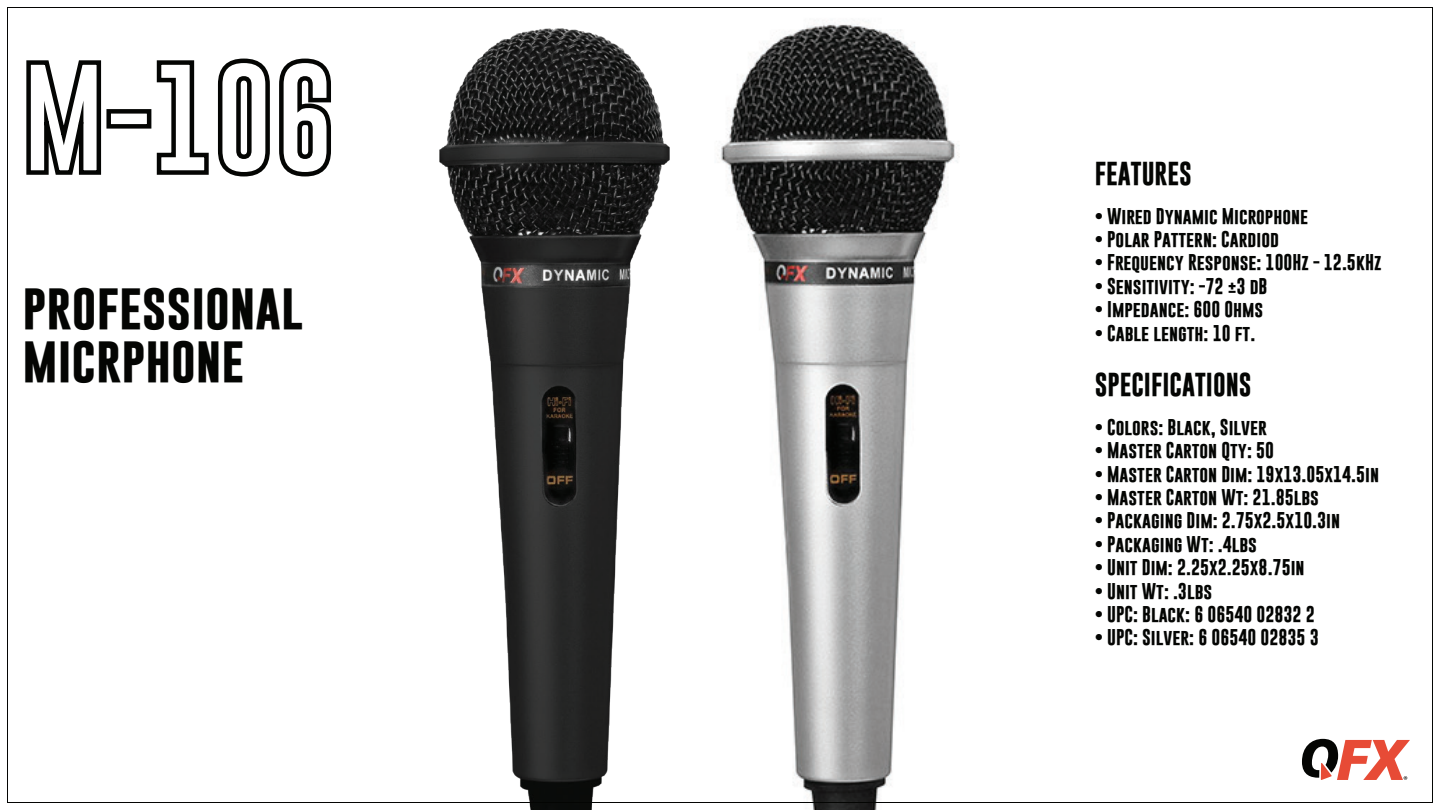
<style>
.page{position:relative;width:1440px;height:810px;background:#fff}
.page>*{position:absolute;margin:0;border:0;box-sizing:border-box;transform-origin:0 0}
.t1{font:700 42px/52.2px "Gobold";color:#040503;scale:1.12 1}
.t2{font:700 24px "Gobold";color:#040503}
.t3{font:700 16.5px "Gobold";color:#040503}
</style>
<div class="page">
<svg style="left:26px;top:60px;width:76px;height:115px"></svg>
<div style="left:106px;top:109px;width:45px;height:20px;border:4px solid #040503"></div>
<svg style="left:156px;top:58px;width:175px;height:119px"></svg>
<img style="left:793px;top:20px;width:167px;height:790px">
<img style="left:439px;top:28px;width:354px;height:782px">
<svg style="left:1302px;top:739px;width:108px;height:41px"></svg>
<h1 class="t1" style="left:23px;top:283px;width:252px">PROFESSIONAL<br>MICRPHONE</h1>
<h2 class="t2" style="left:1094px;top:158px;width:99px">FEATURES</h2>
<p class="t3" style="left:1094px;top:205px;width:215px">• Wired Dynamic Microphone</p>
<p class="t3" style="left:1094px;top:228px;width:186px">• Polar Pattern: Cardiod</p>
<p class="t3" style="left:1094px;top:252px;width:288px">• Frequency Response: 100Hz - 12.5kHz</p>
<p class="t3" style="left:1094px;top:275px;width:174px">• Sensitivity: -72 ±3 dB</p>
<p class="t3" style="left:1094px;top:299px;width:170px">• Impedance: 600 Ohms</p>
<p class="t3" style="left:1094px;top:322px;width:162px">• Cable length: 10 ft.</p>
<h2 class="t2" style="left:1094px;top:369px;width:158px">SPECIFICATIONS</h2>
<p class="t3" style="left:1094px;top:416px;width:174px">• Colors: Black, Silver</p>
<p class="t3" style="left:1094px;top:440px;width:181px">• Master Carton Qty: 50</p>
<p class="t3" style="left:1094px;top:463px;width:286px">• Master Carton Dim: 19x13.05x14.5in</p>
<p class="t3" style="left:1094px;top:486px;width:226px">• Master Carton Wt: 21.85lbs</p>
<p class="t3" style="left:1094px;top:510px;width:247px">• Packaging Dim: 2.75x2.5x10.3in</p>
<p class="t3" style="left:1094px;top:533px;width:164px">• Packaging Wt: .4lbs</p>
<p class="t3" style="left:1094px;top:557px;width:211px">• Unit Dim: 2.25x2.25x8.75in</p>
<p class="t3" style="left:1094px;top:580px;width:119px">• Unit Wt: .3lbs</p>
<p class="t3" style="left:1094px;top:603px;width:221px">• UPC: Black: 6 06540 02832 2</p>
<p class="t3" style="left:1094px;top:627px;width:225px">• UPC: Silver: 6 06540 02835 3</p>
</div>
